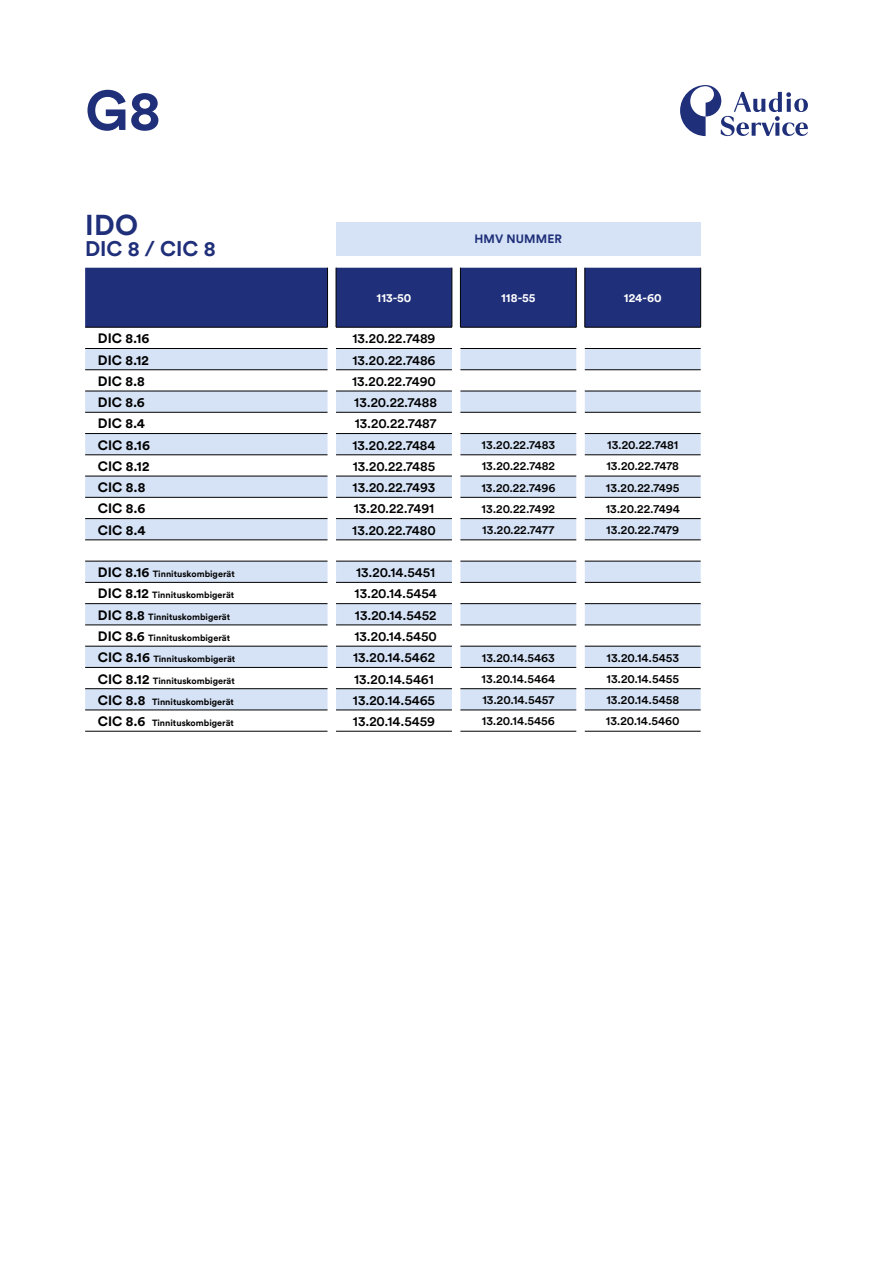
<style>
.page{position:relative;width:893px;height:1263px;background:#fff}
.page>*{position:absolute;margin:0;border:0;box-sizing:border-box;transform-origin:0 0}
.t1{font:700 55.5px "Circular Pro";color:#1f2f79}
.t2{font:700 28.5px "Circular Pro";color:#1f2f79}
.t3{font:700 21px "Circular Pro";color:#1f2f79}
.t4{font:500 13.5px "Circular Pro";color:#000}
.t5{font:700 13.5px "Circular Pro";color:#000}
.t6{font:500 12px "Circular Pro";color:#000}
.t7{font:700 12px "Circular Pro";color:#fff}
.t8{font:700 12px "Circular Pro";letter-spacing:.01em;color:#1f2f79}
.t9{font:700 9px "Circular Pro";color:#000}
.s1{font-size:13.5px}
</style>
<div class="page">
<div style="left:85px;top:268px;width:615px;height:59px;background:#1f2f79"></div>
<svg style="left:85px;top:348px;width:616px;height:362px"></svg>
<svg style="left:85px;top:391px;width:616px;height:21px;background:#d5e1f3"></svg>
<hr style="left:327px;top:268px;width:1px;height:59px;background:#000">
<hr style="left:336px;top:268px;width:1px;height:59px;background:#000">
<hr style="left:460px;top:268px;width:1px;height:59px;background:#000">
<hr style="left:584px;top:268px;width:1px;height:59px;background:#000">
<hr style="left:452px;top:268px;width:1px;height:59px;background:#000">
<hr style="left:576px;top:268px;width:1px;height:59px;background:#000">
<hr style="left:700px;top:268px;width:1px;height:59px;background:#000">
<hr style="left:85px;top:369px;width:243px;height:1px;background:#000">
<hr style="left:85px;top:391px;width:243px;height:1px;background:#000">
<hr style="left:85px;top:412px;width:243px;height:1px;background:#000">
<hr style="left:336px;top:369px;width:116px;height:1px;background:#000">
<hr style="left:460px;top:369px;width:116px;height:1px;background:#000">
<hr style="left:585px;top:369px;width:116px;height:1px;background:#000">
<hr style="left:336px;top:391px;width:116px;height:1px;background:#000">
<hr style="left:460px;top:391px;width:116px;height:1px;background:#000">
<hr style="left:585px;top:391px;width:116px;height:1px;background:#000">
<hr style="left:336px;top:412px;width:116px;height:1px;background:#000">
<hr style="left:460px;top:412px;width:116px;height:1px;background:#000">
<hr style="left:585px;top:412px;width:116px;height:1px;background:#000">
<hr style="left:85px;top:348px;width:243px;height:1px;background:#000">
<hr style="left:85px;top:327px;width:243px;height:1px;background:#000">
<hr style="left:336px;top:348px;width:116px;height:1px;background:#000">
<hr style="left:336px;top:327px;width:116px;height:1px;background:#000">
<hr style="left:460px;top:348px;width:116px;height:1px;background:#000">
<hr style="left:585px;top:348px;width:116px;height:1px;background:#000">
<hr style="left:460px;top:327px;width:116px;height:1px;background:#000">
<hr style="left:585px;top:327px;width:116px;height:1px;background:#000">
<hr style="left:85px;top:497px;width:243px;height:1px;background:#000">
<hr style="left:85px;top:688px;width:243px;height:1px;background:#000">
<hr style="left:85px;top:731px;width:243px;height:1px;background:#000">
<hr style="left:336px;top:497px;width:116px;height:1px;background:#000">
<hr style="left:336px;top:688px;width:116px;height:1px;background:#000">
<hr style="left:336px;top:731px;width:116px;height:1px;background:#000">
<hr style="left:460px;top:497px;width:116px;height:1px;background:#000">
<hr style="left:585px;top:497px;width:116px;height:1px;background:#000">
<hr style="left:460px;top:688px;width:116px;height:1px;background:#000">
<hr style="left:585px;top:688px;width:116px;height:1px;background:#000">
<hr style="left:460px;top:731px;width:116px;height:1px;background:#000">
<hr style="left:585px;top:731px;width:116px;height:1px;background:#000">
<hr style="left:85px;top:433px;width:243px;height:1px;background:#000">
<hr style="left:85px;top:476px;width:243px;height:1px;background:#000">
<hr style="left:85px;top:518px;width:243px;height:1px;background:#000">
<hr style="left:85px;top:710px;width:243px;height:1px;background:#000">
<hr style="left:336px;top:433px;width:116px;height:1px;background:#000">
<hr style="left:336px;top:476px;width:116px;height:1px;background:#000">
<hr style="left:336px;top:518px;width:116px;height:1px;background:#000">
<hr style="left:336px;top:710px;width:116px;height:1px;background:#000">
<hr style="left:460px;top:433px;width:116px;height:1px;background:#000">
<hr style="left:585px;top:433px;width:116px;height:1px;background:#000">
<hr style="left:460px;top:476px;width:116px;height:1px;background:#000">
<hr style="left:585px;top:476px;width:116px;height:1px;background:#000">
<hr style="left:460px;top:518px;width:116px;height:1px;background:#000">
<hr style="left:585px;top:518px;width:116px;height:1px;background:#000">
<hr style="left:460px;top:710px;width:116px;height:1px;background:#000">
<hr style="left:585px;top:710px;width:116px;height:1px;background:#000">
<hr style="left:85px;top:454px;width:243px;height:1px;background:#000">
<hr style="left:85px;top:540px;width:243px;height:1px;background:#000">
<hr style="left:336px;top:454px;width:116px;height:1px;background:#000">
<hr style="left:336px;top:540px;width:116px;height:1px;background:#000">
<hr style="left:460px;top:454px;width:116px;height:1px;background:#000">
<hr style="left:585px;top:454px;width:116px;height:1px;background:#000">
<hr style="left:460px;top:540px;width:116px;height:1px;background:#000">
<hr style="left:585px;top:540px;width:116px;height:1px;background:#000">
<hr style="left:85px;top:561px;width:243px;height:1px;background:#000">
<hr style="left:85px;top:582px;width:243px;height:1px;background:#000">
<hr style="left:336px;top:561px;width:116px;height:1px;background:#000">
<hr style="left:336px;top:582px;width:116px;height:1px;background:#000">
<hr style="left:460px;top:561px;width:116px;height:1px;background:#000">
<hr style="left:460px;top:582px;width:116px;height:1px;background:#000">
<hr style="left:585px;top:561px;width:116px;height:1px;background:#000">
<hr style="left:585px;top:582px;width:116px;height:1px;background:#000">
<hr style="left:85px;top:603px;width:243px;height:1px;background:#000">
<hr style="left:85px;top:625px;width:243px;height:1px;background:#000">
<hr style="left:336px;top:603px;width:116px;height:1px;background:#000">
<hr style="left:336px;top:625px;width:116px;height:1px;background:#000">
<hr style="left:460px;top:603px;width:116px;height:1px;background:#000">
<hr style="left:460px;top:625px;width:116px;height:1px;background:#000">
<hr style="left:585px;top:603px;width:116px;height:1px;background:#000">
<hr style="left:585px;top:625px;width:116px;height:1px;background:#000">
<hr style="left:85px;top:646px;width:243px;height:1px;background:#000">
<hr style="left:85px;top:667px;width:243px;height:1px;background:#000">
<hr style="left:336px;top:646px;width:116px;height:1px;background:#000">
<hr style="left:336px;top:667px;width:116px;height:1px;background:#000">
<hr style="left:460px;top:646px;width:116px;height:1px;background:#000">
<hr style="left:460px;top:667px;width:116px;height:1px;background:#000">
<hr style="left:585px;top:646px;width:116px;height:1px;background:#000">
<hr style="left:585px;top:667px;width:116px;height:1px;background:#000">
<div style="left:336px;top:222px;width:365px;height:34px;background:#d6e3f6"></div>
<svg style="left:680px;top:85px;width:128px;height:51px"></svg>
<h1 class="t1" style="left:85px;top:72px;width:77px">G8</h1>
<h2 class="t2" style="left:85px;top:205px;width:54px">IDO</h2>
<h3 class="t3" style="left:85px;top:234px;width:132px">DIC 8 / CIC 8</h3>
<p class="t8" style="left:474px;top:230px;width:89px">HMV NUMMER</p>
<p class="t7" style="left:377px;top:290px;width:36px">113-50</p>
<p class="t7" style="left:501px;top:290px;width:36px">118-55</p>
<p class="t7" style="left:624px;top:290px;width:39px">124-60</p>
<p class="t5" style="left:98px;top:329px;width:53px">DIC 8.16</p>
<p class="t4" style="left:352px;top:329px;width:84px">13.20.22.7489</p>
<p class="t5" style="left:98px;top:351px;width:53px">DIC 8.12</p>
<p class="t4" style="left:352px;top:351px;width:84px">13.20.22.7486</p>
<p class="t5" style="left:98px;top:372px;width:48px">DIC 8.8</p>
<p class="t4" style="left:352px;top:372px;width:85px">13.20.22.7490</p>
<p class="t5" style="left:98px;top:393px;width:48px">DIC 8.6</p>
<p class="t4" style="left:354px;top:393px;width:84px">13.20.22.7488</p>
<p class="t5" style="left:98px;top:414px;width:48px">DIC 8.4</p>
<p class="t4" style="left:355px;top:414px;width:83px">13.20.22.7487</p>
<p class="t5" style="left:98px;top:436px;width:54px">CIC 8.16</p>
<p class="t4" style="left:352px;top:436px;width:85px">13.20.22.7484</p>
<p class="t6" style="left:482px;top:437px;width:75px">13.20.22.7483</p>
<p class="t6" style="left:607px;top:437px;width:73px">13.20.22.7481</p>
<p class="t5" style="left:98px;top:457px;width:53px">CIC 8.12</p>
<p class="t4" style="left:353px;top:457px;width:84px">13.20.22.7485</p>
<p class="t6" style="left:482px;top:458px;width:75px">13.20.22.7482</p>
<p class="t6" style="left:606px;top:458px;width:74px">13.20.22.7478</p>
<p class="t5" style="left:98px;top:478px;width:49px">CIC 8.8</p>
<p class="t4" style="left:353px;top:478px;width:84px">13.20.22.7493</p>
<p class="t6" style="left:481px;top:479px;width:75px">13.20.22.7496</p>
<p class="t6" style="left:606px;top:479px;width:75px">13.20.22.7495</p>
<p class="t5" style="left:98px;top:499px;width:49px">CIC 8.6</p>
<p class="t4" style="left:354px;top:499px;width:82px">13.20.22.7491</p>
<p class="t6" style="left:482px;top:500px;width:75px">13.20.22.7492</p>
<p class="t6" style="left:606px;top:500px;width:76px">13.20.22.7494</p>
<p class="t5" style="left:98px;top:521px;width:49px">CIC 8.4</p>
<p class="t4" style="left:352px;top:521px;width:85px">13.20.22.7480</p>
<p class="t6" style="left:482px;top:522px;width:74px">13.20.22.7477</p>
<p class="t6" style="left:606px;top:522px;width:74px">13.20.22.7479</p>
<p class="t9" style="left:98px;top:568px;width:138px"><span class="s1">DIC 8.16</span> Tinnituskombigerät</p>
<p class="t4" style="left:356px;top:563px;width:81px">13.20.14.5451</p>
<p class="t9" style="left:98px;top:589px;width:138px"><span class="s1">DIC 8.12</span> Tinnituskombigerät</p>
<p class="t4" style="left:355px;top:584px;width:84px">13.20.14.5454</p>
<p class="t9" style="left:98px;top:610px;width:134px"><span class="s1">DIC 8.8</span> Tinnituskombigerät</p>
<p class="t4" style="left:355px;top:606px;width:83px">13.20.14.5452</p>
<p class="t9" style="left:98px;top:632px;width:134px"><span class="s1">DIC 8.6</span> Tinnituskombigerät</p>
<p class="t4" style="left:354px;top:627px;width:84px">13.20.14.5450</p>
<p class="t9" style="left:98px;top:653px;width:139px"><span class="s1">CIC 8.16</span> Tinnituskombigerät</p>
<p class="t4" style="left:353px;top:648px;width:83px">13.20.14.5462</p>
<p class="t6" style="left:482px;top:649px;width:75px">13.20.14.5463</p>
<p class="t6" style="left:606px;top:649px;width:74px">13.20.14.5453</p>
<p class="t9" style="left:98px;top:674px;width:138px"><span class="s1">CIC 8.12</span> Tinnituskombigerät</p>
<p class="t4" style="left:354px;top:670px;width:81px">13.20.14.5461</p>
<p class="t6" style="left:482px;top:670px;width:75px">13.20.14.5464</p>
<p class="t6" style="left:606px;top:670px;width:74px">13.20.14.5455</p>
<p class="t9" style="left:98px;top:695px;width:138px"><span class="s1">CIC 8.8</span> Tinnituskombigerät</p>
<p class="t4" style="left:353px;top:691px;width:84px">13.20.14.5465</p>
<p class="t6" style="left:482px;top:692px;width:73px">13.20.14.5457</p>
<p class="t6" style="left:606px;top:692px;width:74px">13.20.14.5458</p>
<p class="t9" style="left:98px;top:717px;width:138px"><span class="s1">CIC 8.6</span> Tinnituskombigerät</p>
<p class="t4" style="left:353px;top:712px;width:84px">13.20.14.5459</p>
<p class="t6" style="left:482px;top:713px;width:74px">13.20.14.5456</p>
<p class="t6" style="left:606px;top:713px;width:75px">13.20.14.5460</p>
</div>
